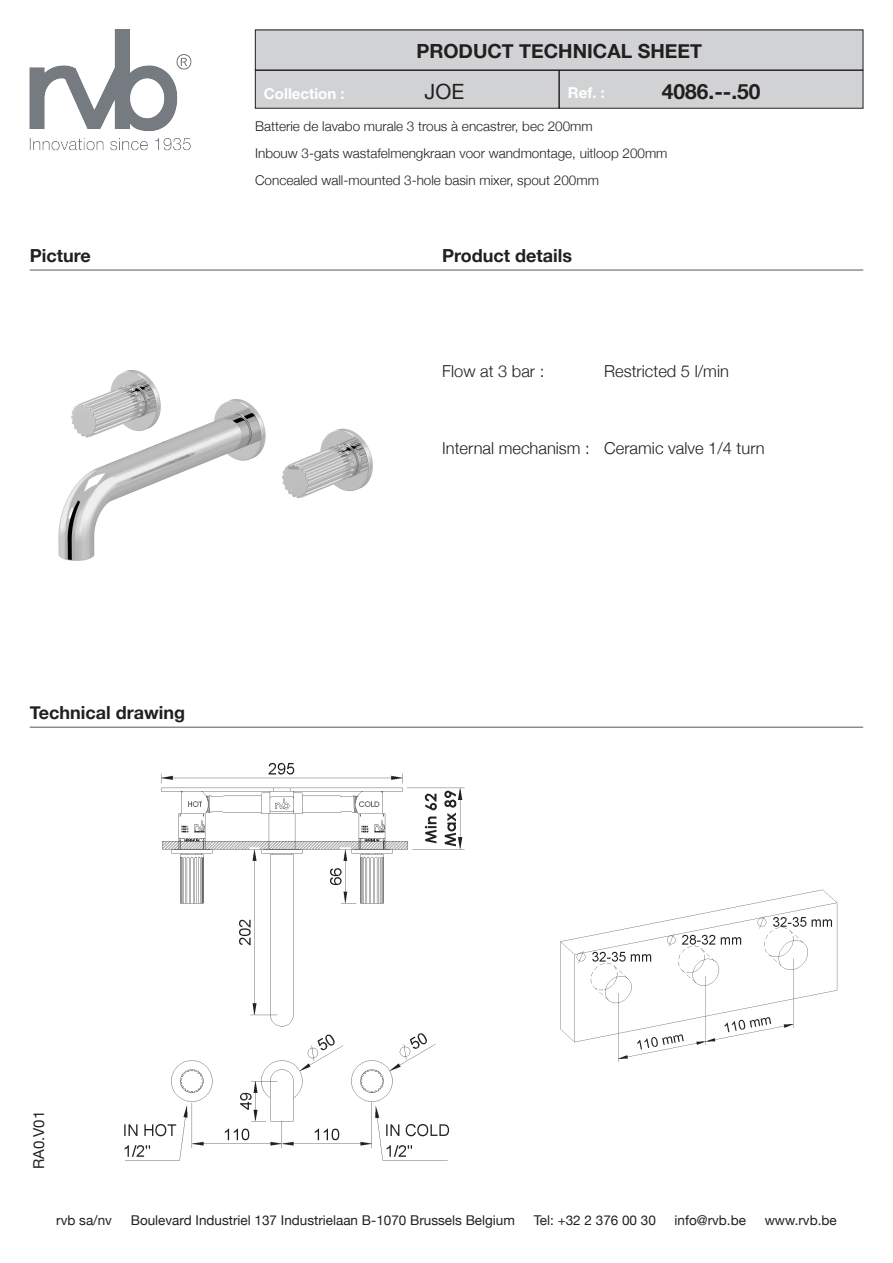
<style>
.page{position:relative;width:893px;height:1263px;background:#fff}
.page>*{position:absolute;margin:0;border:0;box-sizing:border-box;transform-origin:0 0}
.t1{font:700 21px "Helvetica Neue";color:#231f20}
.t2{font:21px "Helvetica Neue";color:#231f20}
.t3{font:700 19.5px "Helvetica Neue";color:#231f20}
.t4{font:700 18px "Helvetica Neue";color:#231f20}
.t5{font:300 16.5px "Helvetica Neue";color:#231f20}
.t6{font:700 15px "Helvetica Neue";color:#fff}
.t7{font:15px "Helvetica Neue";color:#231f20}
.t8{font:300 13.5px "Helvetica Neue";color:#231f20}
.t9{font:13.5px "Helvetica Neue";color:#231f20}
</style>
<div class="page">
<img style="left:30px;top:30px;width:162px;height:121px">
<div style="left:255px;top:70px;width:304px;height:38px;background:#d1d2d4"></div>
<div style="left:255px;top:70px;width:304px;height:38px;border:1px solid #231f20"></div>
<div style="left:559px;top:70px;width:304px;height:38px;background:#d1d2d4"></div>
<div style="left:559px;top:70px;width:304px;height:38px;border:1px solid #231f20"></div>
<div style="left:255px;top:30px;width:608px;height:40px;background:#d1d2d4"></div>
<hr style="left:30px;top:727px;width:833px;height:1px;background:#57585a">
<hr style="left:30px;top:270px;width:833px;height:1px;background:#57585a">
<img style="left:560px;top:889px;width:278px;height:173px">
<img style="left:124px;top:762px;width:341px;height:399px">
<img style="left:58px;top:370px;width:315px;height:191px">
<h2 class="t3" style="left:416px;top:39px;width:287px">PRODUCT TECHNICAL SHEET</h2>
<p class="t2" style="left:424px;top:79px;width:41px">JOE</p>
<p class="t1" style="left:662px;top:79px;width:100px">4086.--.50</p>
<p class="t6" style="left:264px;top:84px;width:82px">Collection :</p>
<p class="t6" style="left:568px;top:83px;width:38px">Ref. :</p>
<h3 class="t4" style="left:30px;top:244px;width:63px">Picture</h3>
<p class="t8" style="left:255px;top:118px;width:339px">Batterie de lavabo murale 3 trous à encastrer, bec 200mm</p>
<p class="t8" style="left:255px;top:145px;width:414px">Inbouw 3-gats wastafelmengkraan voor wandmontage, uitloop 200mm</p>
<p class="t8" style="left:255px;top:172px;width:345px">Concealed wall-mounted 3-hole basin mixer, spout 200mm</p>
<h3 class="t4" style="left:442px;top:244px;width:131px">Product details</h3>
<p class="t5" style="left:442px;top:361px;width:104px">Flow at 3 bar :</p>
<p class="t5" style="left:604px;top:361px;width:126px">Restricted 5 l/min</p>
<p class="t5" style="left:442px;top:438px;width:324px">Internal mechanism : Ceramic valve 1/4 turn</p>
<h3 class="t4" style="left:30px;top:702px;width:157px">Technical drawing</h3>
<p class="t7" style="left:30px;top:1169px;width:60px;rotate:-90deg">RA0.V01</p>
<p class="t9" style="left:56px;top:1212px;width:57px">rvb sa/nv</p>
<p class="t9" style="left:131px;top:1212px;width:386px">Boulevard Industriel 137 Industrielaan B-1070 Brussels Belgium</p>
<p class="t9" style="left:534px;top:1212px;width:124px">Tel: +32 2 376 00 30</p>
<p class="t9" style="left:675px;top:1212px;width:73px">info@rvb.be</p>
<p class="t9" style="left:765px;top:1212px;width:73px">www.rvb.be</p>
</div>
